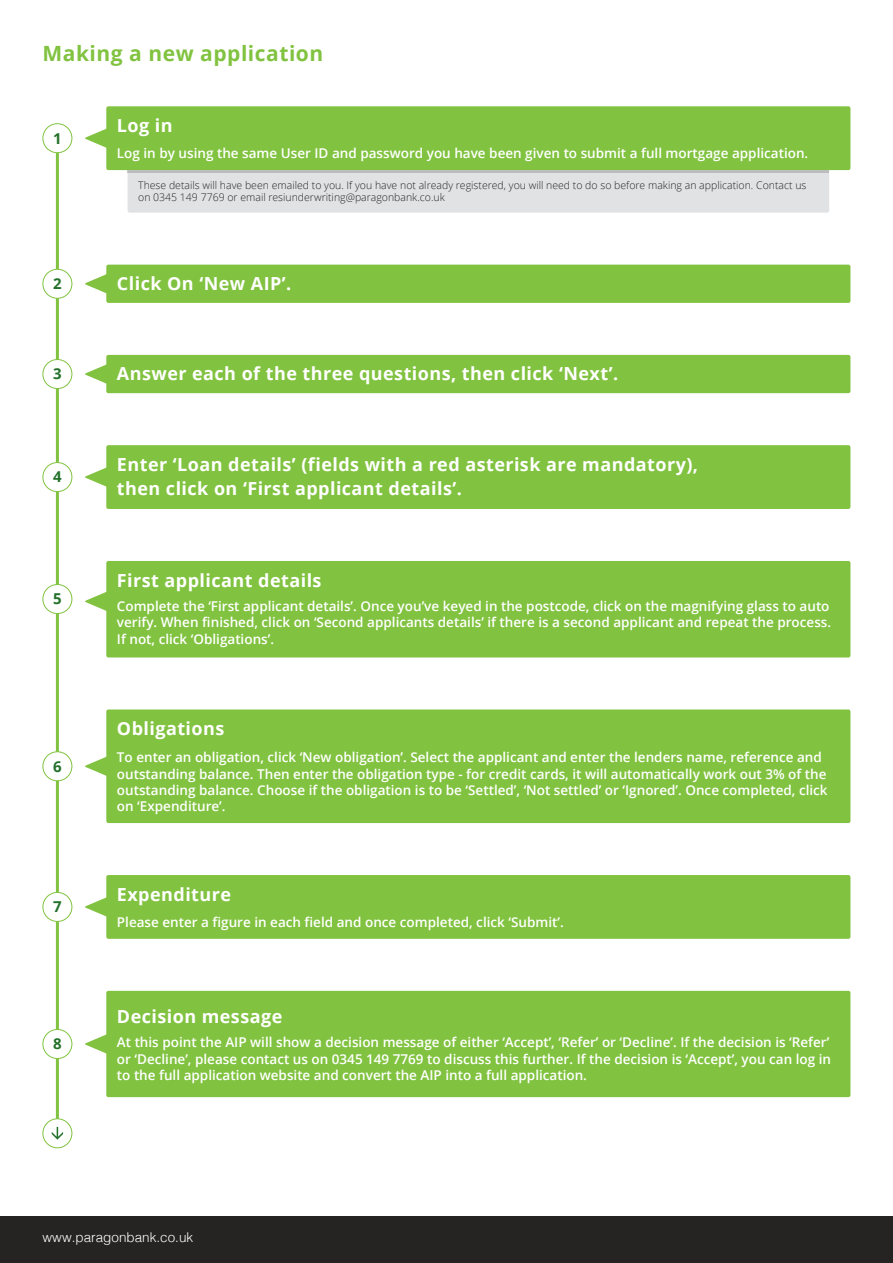
<style>
.page{position:relative;width:893px;height:1263px;background:#fff}
.page>*{position:absolute;margin:0;border:0;box-sizing:border-box;transform-origin:0 0}
.t1{font:700 21px "Open Sans";letter-spacing:.025em;color:#81c340}
.t2{font:700 18px/24px "Open Sans";letter-spacing:.025em;color:#fff}
.t3{font:700 15px "Open Sans";color:#23712a}
.t4{font:600 13.5px/16.2px "Open Sans";color:#fff}
.t5{font:300 13.5px "Helvetica";color:#fff}
.t6{font:300 10.5px/12.6px "Open Sans";color:#252423}
</style>
<div class="page">
<div style="left:0;top:1216px;width:893px;height:47px;background:#252423"></div>
<hr style="left:56px;top:142px;width:3px;height:995px;background:#81c340">
<div style="left:43px;top:124px;width:29px;height:29px;background:#fff;border-radius:50%"></div>
<div style="left:43px;top:123px;width:29px;height:30px;border:1px solid #81c340;border-radius:50%"></div>
<div style="left:43px;top:269px;width:29px;height:29px;background:#fff;border-radius:50%"></div>
<div style="left:43px;top:269px;width:29px;height:30px;border:1px solid #81c340;border-radius:50%"></div>
<div style="left:43px;top:359px;width:29px;height:29px;background:#fff;border-radius:50%"></div>
<div style="left:43px;top:359px;width:29px;height:30px;border:1px solid #81c340;border-radius:50%"></div>
<div style="left:43px;top:463px;width:29px;height:29px;background:#fff;border-radius:50%"></div>
<div style="left:43px;top:462px;width:29px;height:30px;border:1px solid #81c340;border-radius:50%"></div>
<div style="left:43px;top:584px;width:29px;height:29px;background:#fff;border-radius:50%"></div>
<div style="left:43px;top:584px;width:29px;height:30px;border:1px solid #81c340;border-radius:50%"></div>
<div style="left:43px;top:752px;width:29px;height:29px;background:#fff;border-radius:50%"></div>
<div style="left:43px;top:751px;width:29px;height:30px;border:1px solid #81c340;border-radius:50%"></div>
<div style="left:43px;top:892px;width:29px;height:29px;background:#fff;border-radius:50%"></div>
<div style="left:43px;top:892px;width:29px;height:30px;border:1px solid #81c340;border-radius:50%"></div>
<div style="left:43px;top:1029px;width:29px;height:29px;background:#fff;border-radius:50%"></div>
<div style="left:43px;top:1029px;width:29px;height:30px;border:1px solid #81c340;border-radius:50%"></div>
<div style="left:43px;top:1119px;width:29px;height:29px;background:#fff;border-radius:50%"></div>
<div style="left:43px;top:1118px;width:29px;height:30px;border:1px solid #81c340;border-radius:50%"></div>
<svg style="left:52px;top:1127px;width:11px;height:13px"></svg>
<div style="left:106px;top:265px;width:744px;height:38px;background:#81c340;border-radius:2px"></div>
<svg style="left:85px;top:272px;width:22px;height:23px"></svg>
<div style="left:106px;top:355px;width:744px;height:38px;background:#81c340;border-radius:2px"></div>
<svg style="left:85px;top:363px;width:22px;height:22px"></svg>
<div style="left:106px;top:445px;width:744px;height:64px;background:#81c340;border-radius:2px"></div>
<svg style="left:85px;top:466px;width:22px;height:22px"></svg>
<div style="left:106px;top:561px;width:744px;height:96px;background:#81c340;border-radius:2px"></div>
<svg style="left:85px;top:590px;width:22px;height:23px"></svg>
<div style="left:106px;top:709px;width:744px;height:114px;background:#81c340;border-radius:2px"></div>
<svg style="left:85px;top:755px;width:22px;height:22px"></svg>
<div style="left:106px;top:875px;width:744px;height:64px;background:#81c340;border-radius:2px"></div>
<svg style="left:85px;top:896px;width:22px;height:22px"></svg>
<div style="left:106px;top:991px;width:744px;height:106px;background:#81c340;border-radius:2px"></div>
<svg style="left:85px;top:1033px;width:22px;height:22px"></svg>
<div style="left:106px;top:106px;width:744px;height:64px;background:#81c340;border-radius:2px"></div>
<div style="left:128px;top:172px;width:701px;height:41px;background:#e1e2e4"></div>
<hr style="left:128px;top:170px;width:701px;height:2px;background:#252423">
<svg style="left:85px;top:127px;width:22px;height:22px"></svg>
<p class="t1" style="left:43px;top:38px;width:282px">Making a new application</p>
<p class="t3" style="left:53px;top:128px;width:10px">1</p>
<p class="t3" style="left:53px;top:273px;width:10px">2</p>
<p class="t3" style="left:53px;top:363px;width:10px">3</p>
<p class="t3" style="left:53px;top:466px;width:10px">4</p>
<p class="t3" style="left:53px;top:588px;width:10px">5</p>
<p class="t3" style="left:53px;top:755px;width:10px">6</p>
<p class="t3" style="left:53px;top:896px;width:10px">7</p>
<p class="t3" style="left:53px;top:1033px;width:10px">8</p>
<p class="t2" style="left:117px;top:113px;width:57px">Log in</p>
<p class="t4" style="left:117px;top:145px;width:693px">Log in by using the same User ID and password you have been given to submit a full mortgage application.</p>
<p class="t6" style="left:138px;top:178px;width:670px">These details will have been emailed to you. If you have not already registered, you will need to do so before making an application. Contact us on 0345 149 7769 or email resiunderwriting@paragonbank.co.uk</p>
<p class="t2" style="left:117px;top:271px;width:176px">Click On ‘New AIP’.</p>
<p class="t2" style="left:117px;top:361px;width:503px">Answer each of the three questions, then click ‘Next’.</p>
<p class="t2" style="left:117px;top:452px;width:583px">Enter ‘Loan details’ (fields with a red asterisk are mandatory), then click on ‘First applicant details’.</p>
<p class="t2" style="left:117px;top:567px;width:206px">First applicant details</p>
<p class="t4" style="left:117px;top:598px;width:716px">Complete the ‘First applicant details’. Once you’ve keyed in the postcode, click on the magnifying glass to auto verify. When finished, click on ‘Second applicants details’ if there is a second applicant and repeat the process.<br>If not, click ‘Obligations’.</p>
<p class="t2" style="left:117px;top:716px;width:109px">Obligations</p>
<p class="t4" style="left:117px;top:749px;width:712px">To enter an obligation, click ‘New obligation’. Select the applicant and enter the lenders name, reference and outstanding balance. Then enter the obligation type - for credit cards, it will automatically work out 3% of the outstanding balance. Choose if the obligation is to be ‘Settled’, ‘Not settled’ or ‘Ignored’. Once completed, click on ‘Expenditure’.</p>
<p class="t2" style="left:117px;top:882px;width:116px">Expenditure</p>
<p class="t4" style="left:117px;top:914px;width:448px">Please enter a figure in each field and once completed, click ‘Submit’.</p>
<p class="t2" style="left:117px;top:1004px;width:167px">Decision message</p>
<p class="t4" style="left:117px;top:1034px;width:716px">At this point the AIP will show a decision message of either ‘Accept’, ‘Refer’ or ‘Decline’. If the decision is ‘Refer’ or ‘Decline’, please contact us on 0345 149 7769 to discuss this further. If the decision is ‘Accept’, you can log in to the full application website and convert the AIP into a full application.</p>
<p class="t5" style="left:43px;top:1226px;width:152px">www.paragonbank.co.uk</p>
</div>
